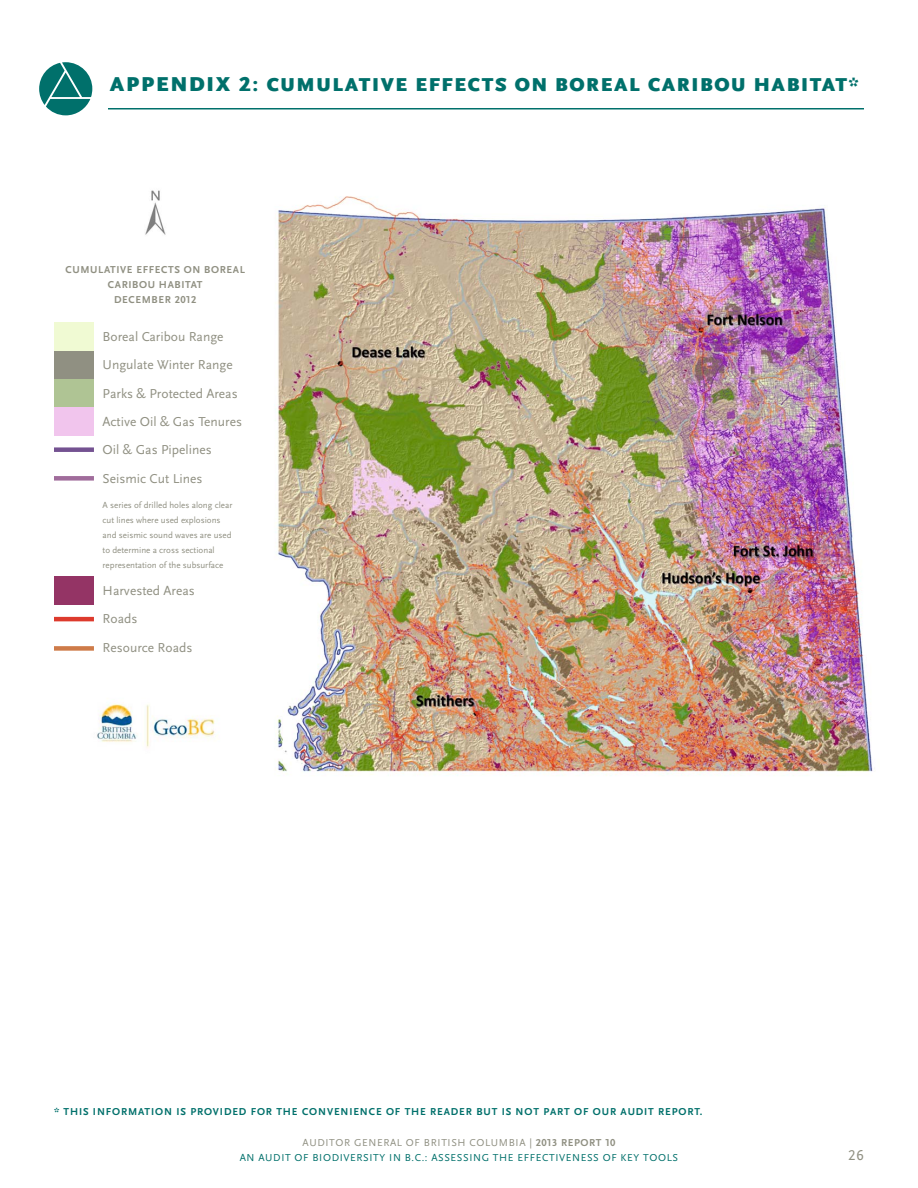
<style>
.page{position:relative;width:918px;height:1188px;background:#fff}
.page>*{position:absolute;margin:0;border:0;box-sizing:border-box;transform-origin:0 0}
.t1{font:900 19.5px "Scala Sans OT";letter-spacing:.085em;color:#00706b}
.t2{font:15px "Scala Sans OT";color:#909082}
.t3{font:13.5px/28.3px "Scala Sans OT";color:#909082}
.t4{font:10.5px/15px "Scala Sans OT";letter-spacing:.06em;color:#00706b;text-align:center}
.t5{font:700 10.5px "Scala Sans OT";letter-spacing:.085em;color:#00706b}
.t6{font:700 10.5px/15px "Scala Sans OT";letter-spacing:.06em;color:#909082;text-align:center}
.t7{font:9px/15px "Scala Sans OT";color:#909082}
.s1{font-size:21px}
.s2{color:#909082}
.s3{font-weight:700;color:#909082}
</style>
<div class="page">
<svg style="left:39px;top:62px;width:53px;height:53px"></svg>
<hr style="left:108px;top:108px;width:756px;height:2px;background:#00706b">
<div style="left:54px;top:323px;width:40px;height:28px;background:#f0fad3"></div>
<div style="left:54px;top:351px;width:40px;height:28px;background:#909082"></div>
<div style="left:54px;top:379px;width:40px;height:29px;background:#afc494"></div>
<div style="left:54px;top:408px;width:40px;height:28px;background:#f1c5ed"></div>
<div style="left:54px;top:576px;width:40px;height:29px;background:#943465"></div>
<img style="left:145px;top:190px;width:21px;height:45px">
<img style="left:97px;top:704px;width:121px;height:44px">
<img style="left:275px;top:196px;width:600px;height:580px">
<div style="left:54px;top:447px;width:40px;height:5px;background:#745291"></div>
<div style="left:54px;top:476px;width:40px;height:5px;background:#a06c9b"></div>
<hr style="left:54px;top:617px;width:40px;height:4px;background:#dd3a2d">
<div style="left:54px;top:646px;width:40px;height:5px;background:#ce7b49"></div>
<h1 class="t1" style="left:110px;top:78px;width:750px"><span class="s1">APPENDIX 2:</span> CUMULATIVE EFFECTS ON BOREAL CARIBOU HABITAT*</h1>
<p class="t6" style="left:66px;top:263px;width:181px">CUMULATIVE EFFECTS ON BOREAL<br>CARIBOU HABITAT<br>DECEMBER 2012</p>
<p class="t3" style="left:103px;top:324px;width:141px">Boreal Caribou Range<br>Ungulate Winter Range<br>Parks &amp; Protected Areas<br>Active Oil &amp; Gas Tenures<br>Oil &amp; Gas Pipelines<br>Seismic Cut Lines</p>
<p class="t7" style="left:103px;top:498px;width:131px">A series of drilled holes along clear cut lines where used explosions and seismic sound waves are used to determine a cross sectional representation of the subsurface</p>
<p class="t3" style="left:103px;top:578px;width:94px">Harvested Areas<br>Roads<br>Resource Roads</p>
<p class="t5" style="left:54px;top:1108px;width:650px">* THIS INFORMATION IS PROVIDED FOR THE CONVENIENCE OF THE READER BUT IS NOT PART OF OUR AUDIT REPORT.</p>
<p class="t4" style="left:240px;top:1136px;width:440px"><span class="s2">AUDITOR GENERAL OF BRITISH COLUMBIA |</span> <span class="s3">2013 REPORT 10<br></span>AN AUDIT OF BIODIVERSITY IN B.C.: ASSESSING THE EFFECTIVENESS OF KEY TOOLS</p>
<p class="t2" style="left:848px;top:1149px;width:17px">26</p>
</div>
